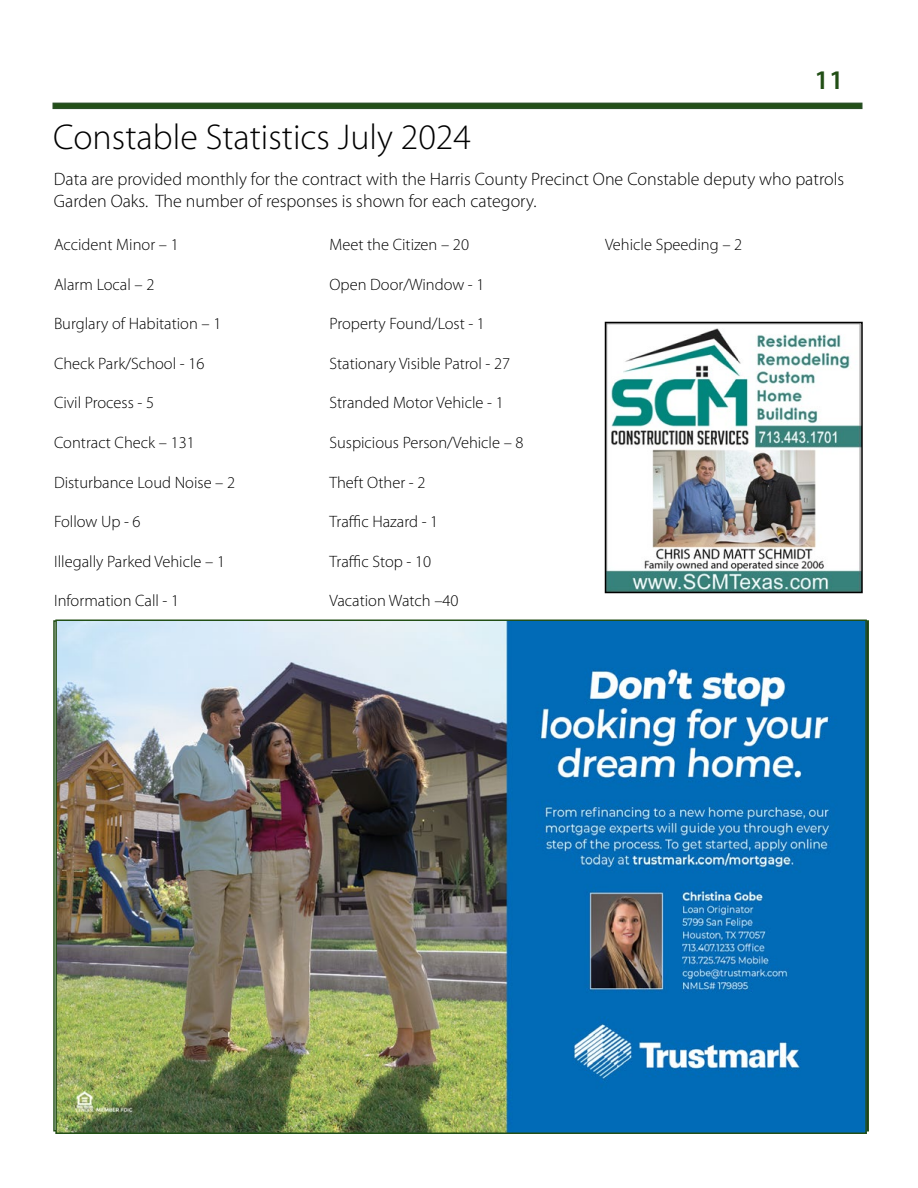
<style>
.page{position:relative;width:918px;height:1188px;background:#fff}
.page>*{position:absolute;margin:0;border:0;box-sizing:border-box;transform-origin:0 0}
.t1{font:300 36px "Myriad Pro";color:#000}
.t2{font:600 27px "Myriad Pro";color:#224f16}
.t3{font:300 18px/21.6px "Myriad Pro";color:#000}
.t4{font:300 16.5px "Myriad Pro";color:#000}
</style>
<div class="page">
<div style="left:52px;top:103px;width:810px;height:6px;background:#224f16"></div>
<img style="left:58px;top:623px;width:806px;height:508px">
<img style="left:608px;top:325px;width:252px;height:265px">
<div style="left:605px;top:322px;width:258px;height:271px;border:2px solid #000"></div>
<h2 class="t2" style="left:815px;top:63px;width:30px">11</h2>
<h1 class="t1" style="left:53px;top:115px;width:419px">Constable Statistics July 2024</h1>
<p class="t3" style="left:54px;top:168px;width:792px">Data are provided monthly for the contract with the Harris County Precinct One Constable deputy who patrols<br>Garden Oaks. The number of responses is shown for each category.</p>
<p class="t4" style="left:54px;top:235px;width:126px">Accident Minor – 1</p>
<p class="t4" style="left:54px;top:274px;width:102px">Alarm Local – 2</p>
<p class="t4" style="left:54px;top:314px;width:169px">Burglary of Habitation – 1</p>
<p class="t4" style="left:54px;top:353px;width:152px">Check Park/School - 16</p>
<p class="t4" style="left:54px;top:393px;width:102px">Civil Process - 5</p>
<p class="t4" style="left:54px;top:433px;width:142px">Contract Check – 131</p>
<p class="t4" style="left:54px;top:472px;width:183px">Disturbance Loud Noise – 2</p>
<p class="t4" style="left:54px;top:512px;width:88px">Follow Up - 6</p>
<p class="t4" style="left:54px;top:551px;width:173px">Illegally Parked Vehicle – 1</p>
<p class="t4" style="left:54px;top:591px;width:127px">Information Call - 1</p>
<p class="t4" style="left:605px;top:235px;width:139px">Vehicle Speeding – 2</p>
<p class="t4" style="left:330px;top:235px;width:141px">Meet the Citizen – 20</p>
<p class="t4" style="left:330px;top:274px;width:157px">Open Door/Window - 1</p>
<p class="t4" style="left:330px;top:314px;width:157px">Property Found/Lost - 1</p>
<p class="t4" style="left:330px;top:353px;width:182px">Stationary Visible Patrol - 27</p>
<p class="t4" style="left:330px;top:393px;width:176px">Stranded Motor Vehicle - 1</p>
<p class="t4" style="left:330px;top:433px;width:196px">Suspicious Person/Vehicle – 8</p>
<p class="t4" style="left:330px;top:472px;width:98px">Theft Other - 2</p>
<p class="t4" style="left:330px;top:512px;width:110px">Traffic Hazard - 1</p>
<p class="t4" style="left:330px;top:551px;width:103px">Traffic Stop - 10</p>
<p class="t4" style="left:330px;top:591px;width:131px">Vacation Watch –40</p>
</div>
